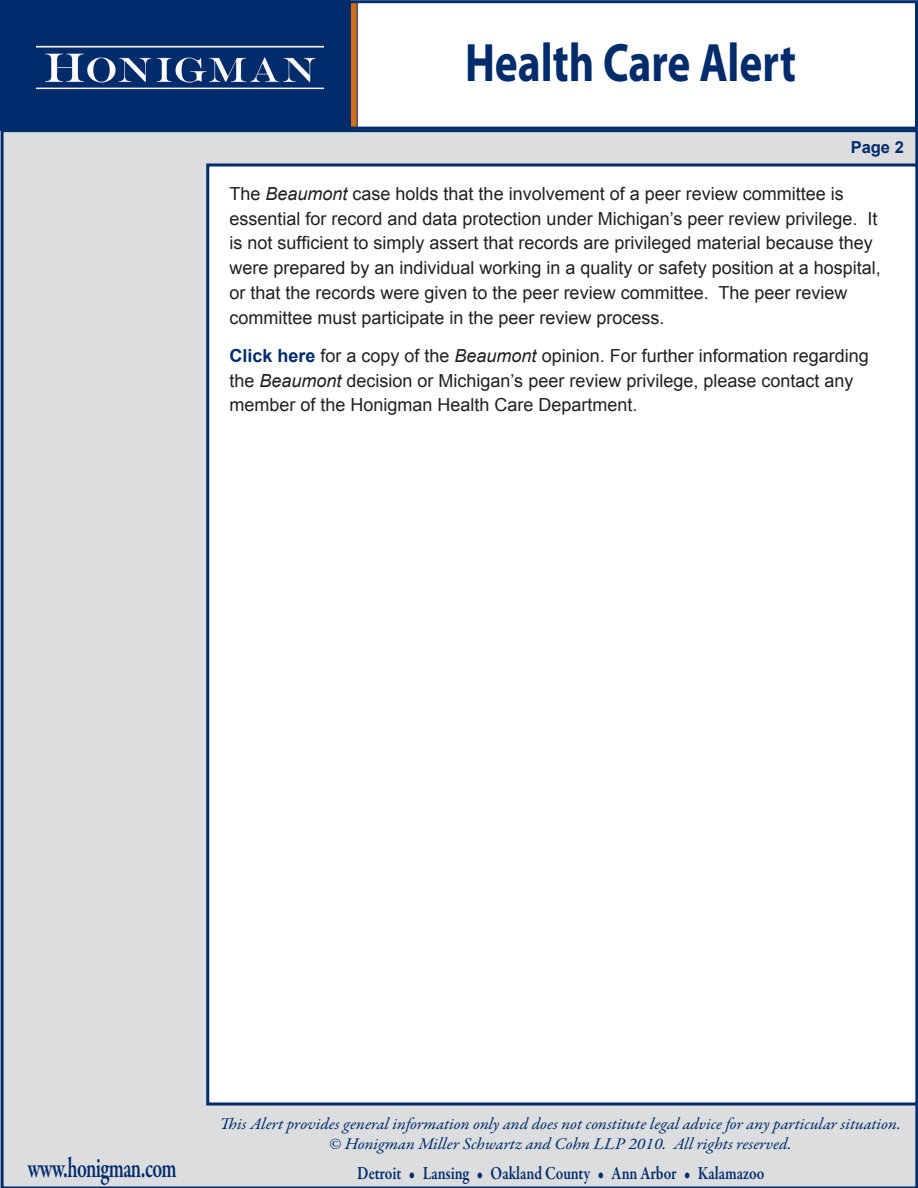
<style>
.page{position:relative;width:918px;height:1188px;background:#fff}
.page>*{position:absolute;margin:0;border:0;box-sizing:border-box;transform-origin:0 0}
.t1{font:700 54.3px "Myriad Pro";color:#002c6b;scale:.8 1}
.t2{font:600 29.25px "Garamond Premr Pro";letter-spacing:-.03em;color:#002c6b;scale:.67 1}
.t3{font:600 18.75px "Garamond Premr Pro";color:#002c6b;scale:.8 1}
.t4{font:18px/24.8px "Arial";color:#231f20}
.t5{font:italic 16.5px/19.8px "Garamond Premr Pro";color:#002c6b;text-align:center;scale:1.06 1}
.t6{font:700 16.5px "Arial";color:#002c6b}
.s1{font-style:italic}
.s2{font-weight:700;color:#002c6b}
</style>
<div class="page">
<div style="left:327px;top:1px;width:30px;height:128px;background:#ce7018"></div>
<div style="left:1px;top:130px;width:917px;height:1058px;background:#dcdddf"></div>
<div style="left:1px;top:1px;width:349px;height:129px;background:#002c6b"></div>
<div style="left:0;top:0;width:351px;height:131px;border:2px solid #002c6b"></div>
<img style="left:36px;top:45px;width:288px;height:45px">
<div style="left:208px;top:165px;width:709px;height:939px;background:#fff"></div>
<div style="left:343px;top:0;width:575px;height:130px;border:3px solid #002c6b"></div>
<h1 class="t1" style="left:465px;top:28px;width:415px">Health Care Alert</h1>
<p class="t6" style="left:851px;top:136px;width:55px">Page 2</p>
<p class="t4" style="left:230px;top:181px;width:653px">The <span class="s1">Beaumont</span> case holds that the involvement of a peer review committee is essential for record and data protection under Michigan’s peer review privilege. It is not sufficient to simply assert that records are privileged material because they were prepared by an individual working in a quality or safety position at a hospital, or that the records were given to the peer review committee. The peer review committee must participate in the peer review process.</p>
<p class="t4" style="left:230px;top:343px;width:641px"><span class="s2">Click here</span> for a copy of the <span class="s1">Beaumont</span> opinion. For further information regarding the <span class="s1">Beaumont</span> decision or Michigan’s peer review privilege, please contact any member of the Honigman Health Care Department.</p>
<p class="t5" style="left:220px;top:1115px;width:644px">This Alert provides general information only and does not constitute legal advice for any particular situation. © Honigman Miller Schwartz and Cohn LLP 2010. All rights reserved.</p>
<h2 class="t2" style="left:28px;top:1150px;width:224px">www.honigman.com</h2>
<p class="t3" style="left:357px;top:1162px;width:511px">Detroit • Lansing • Oakland County • Ann Arbor • Kalamazoo</p>
</div>
